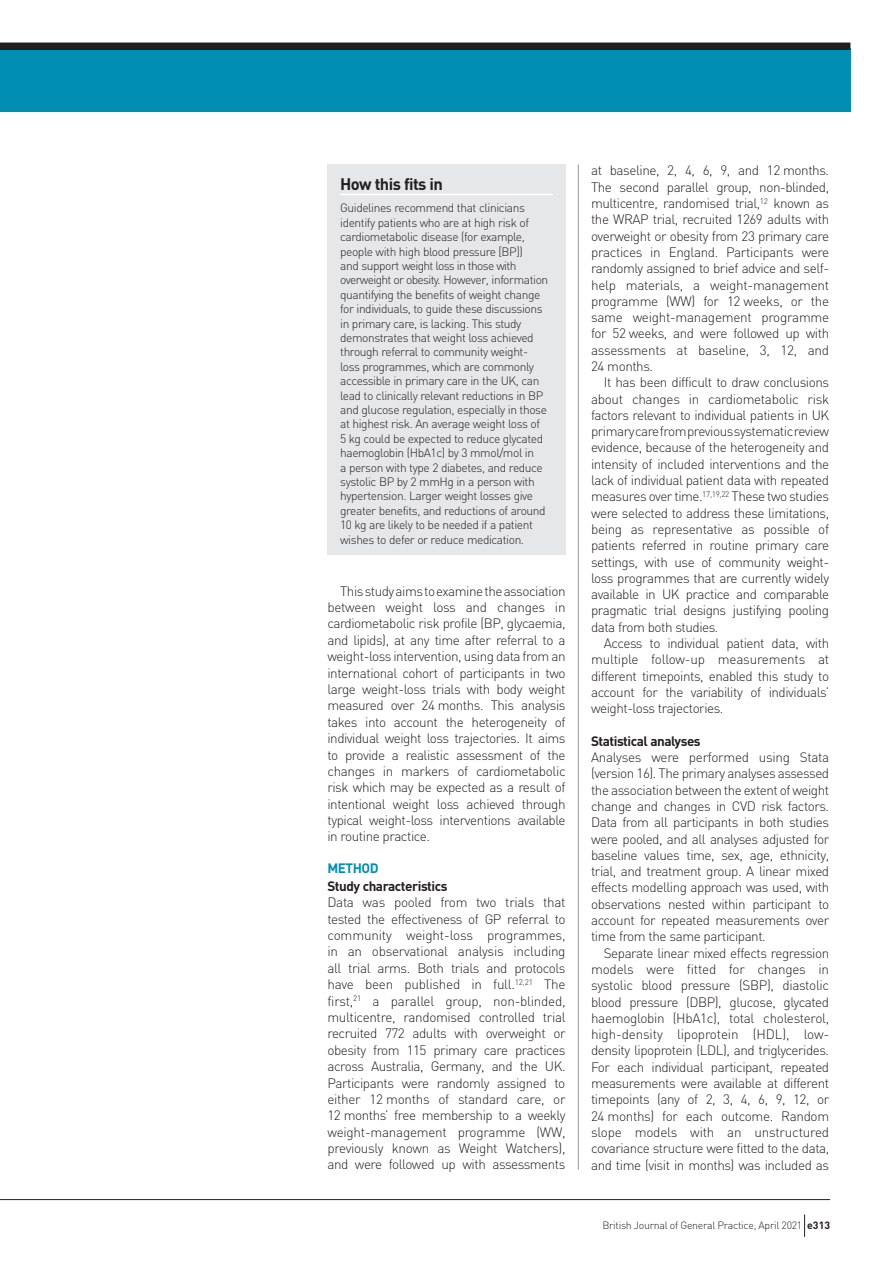
<style>
.page{position:relative;width:893px;height:1263px;background:#fff}
.page>*{position:absolute;margin:0;border:0;box-sizing:border-box;transform-origin:0 0}
.t1{font:700 16.5px "DIN";letter-spacing:-.035em;color:#231f20}
.t2{font:300 13.5px/16.4px "DIN";letter-spacing:-.035em;color:#231f20;text-align:justify}
.t3{font:700 13.5px "DIN";letter-spacing:-.035em;color:#231f20}
.t4{font:700 13.5px "DIN";letter-spacing:-.035em;color:#008fb3}
.t5{font:300 12px/14.4px "DIN";letter-spacing:-.035em;color:#231f20}
.t6{font:300 10.5px "DIN";letter-spacing:-.025em;color:#231f20}
.s1{font-weight:700}
</style>
<div class="page">
<div style="left:0;top:48px;width:850px;height:63px;background:#008fb3"></div>
<div style="left:0;top:43px;width:850px;height:7px;background:#231f20"></div>
<hr style="left:578px;top:165px;width:1px;height:1004px;background:#939598">
<div style="left:327px;top:165px;width:239px;height:390px;background:#e6e7e9"></div>
<hr style="left:340px;top:194px;width:213px;height:1px;background:#fff">
<hr style="left:0;top:1199px;width:830px;height:1px;background:#231f20">
<svg style="left:804px;top:1214px;width:1px;height:23px"></svg>
<p class="t1" style="left:340px;top:173px;width:104px">How this fits in</p>
<p class="t5" style="left:340px;top:201px;width:210px">Guidelines recommend that clinicians identify patients who are at high risk of cardiometabolic disease (for example, people with high blood pressure [BP])<br>and support weight loss in those with overweight or obesity. However, information quantifying the benefits of weight change for individuals, to guide these discussions in primary care, is lacking. This study demonstrates that weight loss achieved through referral to community weight&shy;loss programmes, which are commonly accessible in primary care in the UK, can lead to clinically relevant reductions in BP and glucose regulation, especially in those at highest risk. An average weight loss of 5 kg could be expected to reduce glycated haemoglobin (HbA1c) by 3 mmol/mol in<br>a person with type 2 diabetes, and reduce systolic BP by 2 mmHg in a person with hypertension. Larger weight losses give greater benefits, and reductions of around 10 kg are likely to be needed if a patient wishes to defer or reduce medication.</p>
<p class="t2" style="left:327px;top:582px;width:240px;text-indent:13px">This study aims to examine the association between weight loss and changes in cardiometabolic risk profile (BP, glycaemia, and lipids), at any time after referral to a weight-loss intervention, using data from an international cohort of participants in two large weight-loss trials with body weight measured over 24 months. This analysis takes into account the heterogeneity of individual weight loss trajectories. It aims to provide a realistic assessment of the changes in markers of cardiometabolic risk which may be expected as a result of intentional weight loss achieved through typical weight-loss interventions available in routine practice.</p>
<p class="t4" style="left:327px;top:859px;width:53px">METHOD</p>
<p class="t3" style="left:327px;top:877px;width:122px">Study characteristics</p>
<p class="t2" style="left:327px;top:894px;width:240px">Data was pooled from two trials that tested the effectiveness of GP referral to community weight-loss programmes, in an observational analysis including all trial arms. Both trials and protocols have been published in full.<sup>12,21</sup> The first,<sup>21</sup> a parallel group, non-blinded, multicentre, randomised controlled trial recruited 772 adults with overweight or obesity from 115 primary care practices across Australia, Germany, and the UK.<br>Participants were randomly assigned to either 12 months of standard care, or 12 months’ free membership to a weekly weight-management programme (WW, previously known as Weight Watchers), and were followed up with assessments</p>
<p class="t2" style="left:591px;top:162px;width:240px">at baseline, 2, 4, 6, 9, and 12 months.<br>The second parallel group, non-blinded, multicentre, randomised trial,<sup>12</sup> known as the WRAP trial, recruited 1269 adults with overweight or obesity from 23 primary care practices in England. Participants were randomly assigned to brief advice and self&shy;help materials, a weight-management programme (WW) for 12 weeks, or the same weight-management programme for 52 weeks, and were followed up with assessments at baseline, 3, 12, and 24 months.</p>
<p class="t2" style="left:591px;top:374px;width:240px;text-indent:13px">It has been difficult to draw conclusions about changes in cardiometabolic risk factors relevant to individual patients in UK primary care from previous systematic review evidence, because of the heterogeneity and intensity of included interventions and the lack of individual patient data with repeated measures over time.<sup>17,19,22</sup> These two studies were selected to address these limitations, being as representative as possible of patients referred in routine primary care settings, with use of community weight&shy;loss programmes that are currently widely available in UK practice and comparable pragmatic trial designs justifying pooling data from both studies.</p>
<p class="t2" style="left:591px;top:635px;width:240px;text-indent:13px">Access to individual patient data, with multiple follow-up measurements at different timepoints, enabled this study to account for the variability of individuals’ weight-loss trajectories.</p>
<p class="t3" style="left:591px;top:732px;width:111px">Statistical analyses</p>
<p class="t2" style="left:591px;top:749px;width:240px">Analyses were performed using Stata (version 16). The primary analyses assessed the association between the extent of weight change and changes in CVD risk factors.<br>Data from all participants in both studies were pooled, and all analyses adjusted for baseline values time, sex, age, ethnicity, trial, and treatment group. A linear mixed effects modelling approach was used, with observations nested within participant to account for repeated measurements over time from the same participant.</p>
<p class="t2" style="left:591px;top:944px;width:240px;text-indent:13px">Separate linear mixed effects regression models were fitted for changes in systolic blood pressure (SBP), diastolic blood pressure (DBP), glucose, glycated haemoglobin (HbA1c), total cholesterol, high-density lipoprotein (HDL), low&shy;density lipoprotein (LDL), and triglycerides.<br>For each individual participant, repeated measurements were available at different timepoints (any of 2, 3, 4, 6, 9, 12, or 24 months) for each outcome. Random slope models with an unstructured covariance structure were fitted to the data, and time (visit in months) was included as</p>
<p class="t6" style="left:602px;top:1219px;width:229px">British Journal of General Practice, April 2021 <span class="s1">e313</span></p>
</div>
